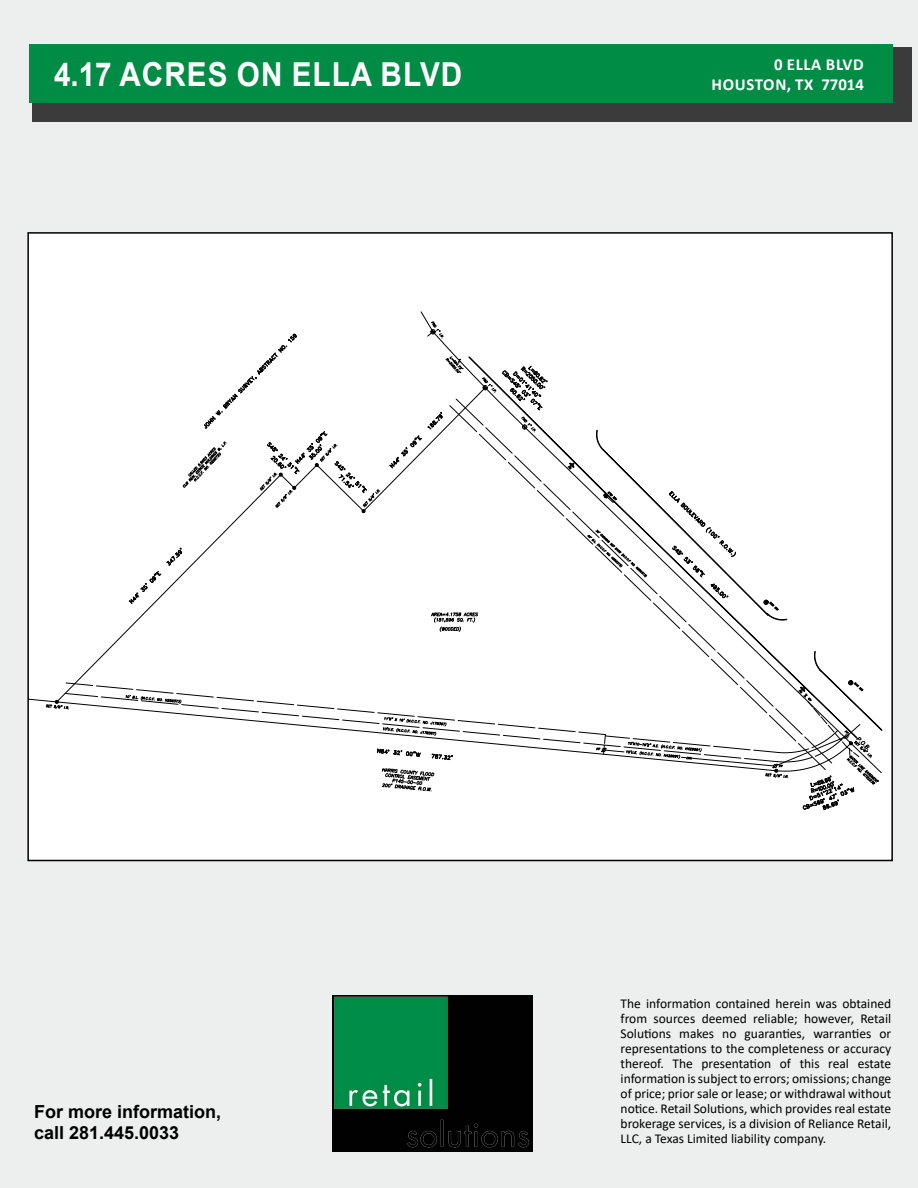
<style>
.page{position:relative;width:918px;height:1188px;background:#edeeee}
.page>*{position:absolute;margin:0;border:0;box-sizing:border-box;transform-origin:0 0}
.t1{font:700 33px "Arial";letter-spacing:.035em;color:#fff;scale:.9 1}
.t2{font:700 18px/21.6px "Arial";color:#000}
.t3{font:700 16.8px/20.2px "Calibri";letter-spacing:.04em;color:#fff;text-align:right}
.t4{font:13.5px/15px "Calibri";color:#000;text-align:justify}
</style>
<div class="page">
<div style="left:32px;top:47px;width:880px;height:75px;background:#3b3b3b"></div>
<div style="left:30px;top:45px;width:863px;height:58px;background:#008c45"></div>
<img style="left:332px;top:995px;width:201px;height:157px">
<div style="left:30px;top:235px;width:860px;height:623px;background:#fff"></div>
<h1 class="t1" style="left:54px;top:51px;width:455px">4.17 ACRES ON ELLA BLVD</h1>
<p class="t3" style="left:711px;top:54px;width:154px">0 ELLA BLVD<br>HOUSTON, TX 77014</p>
<h2 class="t2" style="left:34px;top:1101px;width:189px">For more information, call 281.445.0033</h2>
<p class="t4" style="left:621px;top:995px;width:272px">The information contained herein was obtained from sources deemed reliable; however, Retail Solutions makes no guaranties, warranties or representations to the completeness or accuracy thereof. The presentation of this real estate information is subject to errors; omissions; change of price; prior sale or lease; or withdrawal without notice. Retail Solutions, which provides real estate brokerage services, is a division of Reliance Retail, LLC, a Texas Limited liability company.</p>
</div>
